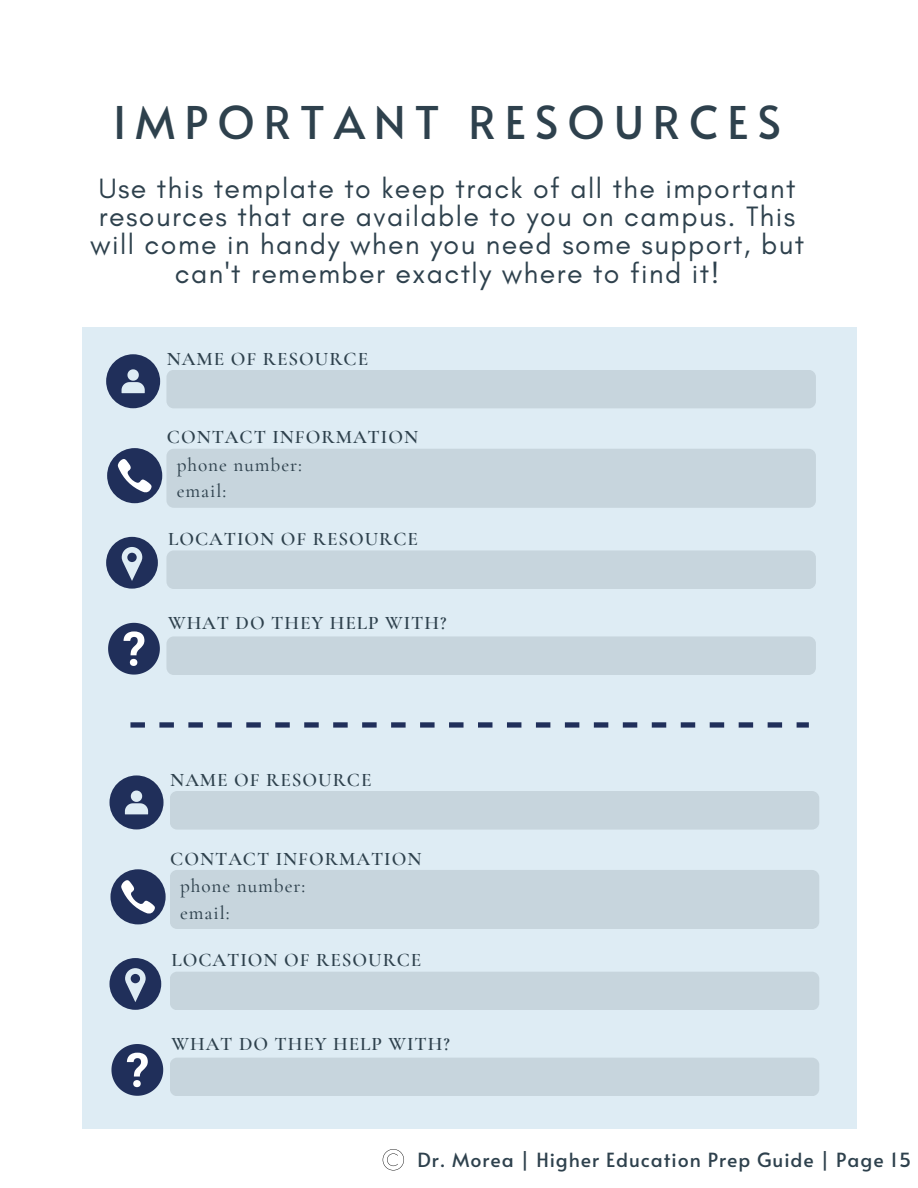
<style>
.page{position:relative;width:918px;height:1188px;background:#fff}
.page>*{position:absolute;margin:0;border:0;box-sizing:border-box;transform-origin:0 0}
.t1{font:45px "Alata";letter-spacing:.2em;color:#2e414d}
.t2{font:28.5px/28.2px "Glacial Indifference";letter-spacing:.05em;color:#2e414d;text-align:center}
.t3{font:19.5px "Alata";letter-spacing:.05em;color:#2e414d}
.t4{font:600 19.2px "Cormorant Garamond";letter-spacing:.05em;color:#2e414d}
.t5{font:500 19.2px "Cormorant Garamond";letter-spacing:.05em;color:#2e414d}
</style>
<div class="page">
<div style="left:82px;top:327px;width:775px;height:802px;background:#deecf4"></div>
<svg style="left:106px;top:537px;width:52px;height:52px"></svg>
<svg style="left:108px;top:623px;width:52px;height:52px"></svg>
<svg style="left:106px;top:354px;width:54px;height:54px"></svg>
<div style="left:107px;top:448px;width:55px;height:55px;background:#202f5a;border-radius:50%"></div>
<svg style="left:118px;top:459px;width:34px;height:34px"></svg>
<div style="left:166px;top:370px;width:650px;height:38px;background:#c7d5dd"></div>
<div style="left:166px;top:449px;width:650px;height:59px;background:#c7d5dd"></div>
<div style="left:166px;top:550px;width:650px;height:39px;background:#c7d5dd"></div>
<div style="left:166px;top:636px;width:650px;height:39px;background:#c7d5dd"></div>
<svg style="left:110px;top:958px;width:51px;height:52px"></svg>
<svg style="left:111px;top:1044px;width:52px;height:52px"></svg>
<svg style="left:110px;top:775px;width:54px;height:54px"></svg>
<div style="left:110px;top:869px;width:56px;height:55px;background:#202f5a;border-radius:50%"></div>
<svg style="left:121px;top:880px;width:34px;height:34px"></svg>
<div style="left:170px;top:791px;width:649px;height:39px;background:#c7d5dd"></div>
<div style="left:170px;top:870px;width:649px;height:59px;background:#c7d5dd"></div>
<div style="left:170px;top:972px;width:649px;height:38px;background:#c7d5dd"></div>
<div style="left:170px;top:1058px;width:649px;height:38px;background:#c7d5dd"></div>
<svg style="left:130px;top:722px;width:679px;height:6px"></svg>
<svg style="left:383px;top:1149px;width:21px;height:21px"></svg>
<p class="t1" style="left:113px;top:90px;width:670px">IMPORTANT RESOURCES</p>
<p class="t2" style="left:90px;top:174px;width:715px">Use this template to keep track of all the important resources that are available to you on campus. This will come in handy when you need some support, but can't remember exactly where to find it!</p>
<p class="t4" style="left:167px;top:347px;width:203px">NAME OF RESOURCE</p>
<p class="t4" style="left:167px;top:426px;width:253px">CONTACT INFORMATION</p>
<p class="t5" style="left:177px;top:453px;width:127px">phone number:</p>
<p class="t5" style="left:177px;top:480px;width:51px">email:</p>
<p class="t4" style="left:168px;top:527px;width:252px">LOCATION OF RESOURCE</p>
<p class="t4" style="left:168px;top:611px;width:280px">WHAT DO THEY HELP WITH?</p>
<p class="t4" style="left:170px;top:768px;width:203px">NAME OF RESOURCE</p>
<p class="t4" style="left:170px;top:847px;width:253px">CONTACT INFORMATION</p>
<p class="t5" style="left:180px;top:875px;width:127px">phone number:</p>
<p class="t5" style="left:180px;top:901px;width:51px">email:</p>
<p class="t4" style="left:171px;top:949px;width:252px">LOCATION OF RESOURCE</p>
<p class="t4" style="left:171px;top:1032px;width:280px">WHAT DO THEY HELP WITH?</p>
<p class="t3" style="left:417px;top:1146px;width:495px">Dr. Morea | Higher Education Prep Guide | Page 15</p>
</div>
